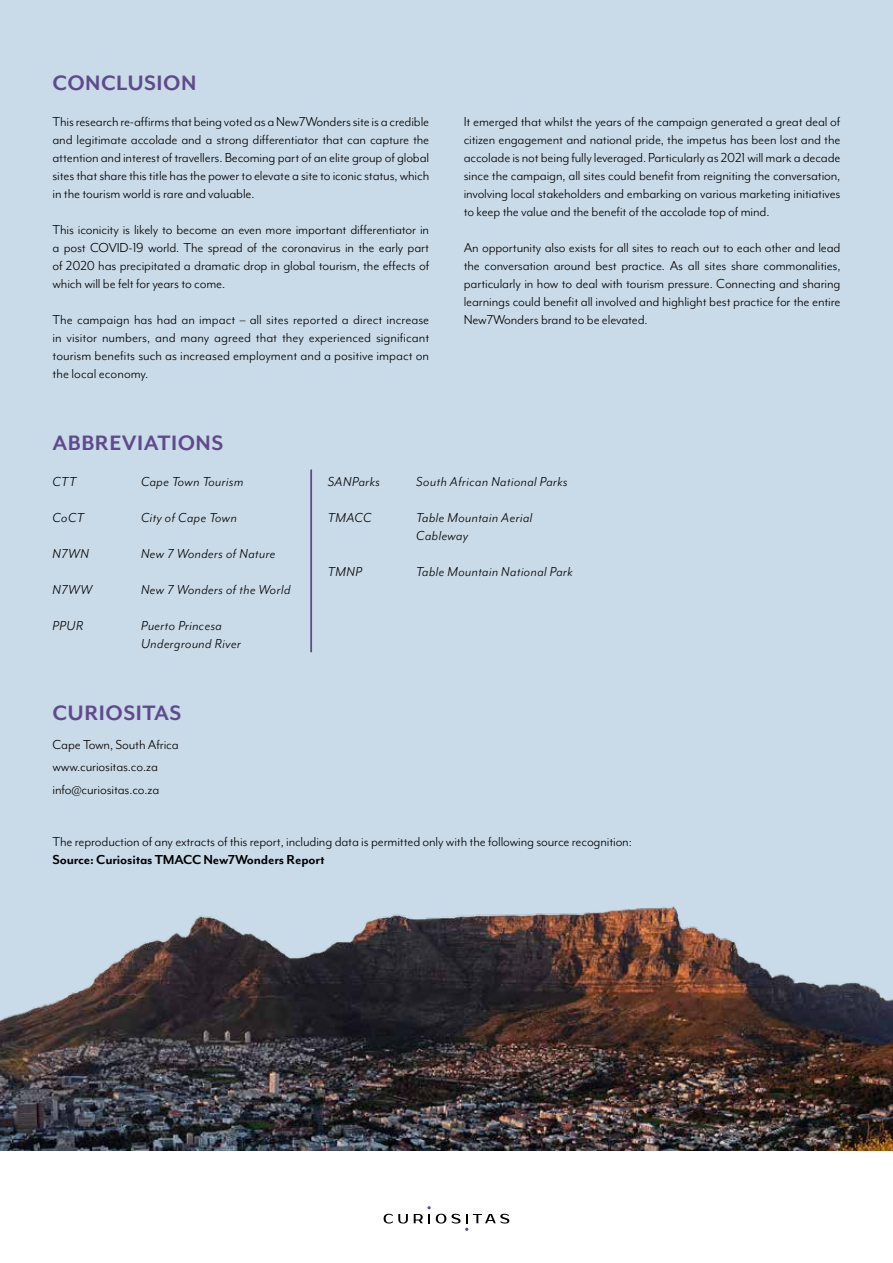
<style>
.page{position:relative;width:893px;height:1263px;background:#fff}
.page>*{position:absolute;margin:0;border:0;box-sizing:border-box;transform-origin:0 0}
.t1{font:700 24px "Mr Eaves Mod OT";letter-spacing:.02em;color:#5f4b8b}
.t2{font:15px/18px "Mr Eaves Mod OT";letter-spacing:-.01em;color:#000;text-align:justify}
.t3{font:italic 15px/18px "Mr Eaves Mod OT";letter-spacing:.03em;color:#000}
.t4{font:700 15px "Mr Eaves Mod OT";letter-spacing:-.01em;color:#000}
</style>
<div class="page">
<svg style="left:384px;top:1206px;width:125px;height:25px"></svg>
<div style="left:0;top:0;width:893px;height:1150px;background:#c9dae8"></div>
<img style="left:0;top:906px;width:893px;height:244px">
<hr style="left:310px;top:470px;width:2px;height:182px;background:#5f4b8b">
<h1 class="t1" style="left:52px;top:70px;width:145px">CONCLUSION</h1>
<p class="t2" style="left:52px;top:113px;width:378px">This research re-affirms that being voted as a New7Wonders site is a credible and legitimate accolade and a strong differentiator that can capture the attention and interest of travellers. Becoming part of an elite group of global sites that share this title has the power to elevate a site to iconic status, which in the tourism world is rare and valuable.</p>
<p class="t2" style="left:52px;top:221px;width:378px">This iconicity is likely to become an even more important differentiator in a post COVID-19 world. The spread of the coronavirus in the early part of 2020 has precipitated a dramatic drop in global tourism, the effects of which will be felt for years to come.</p>
<p class="t2" style="left:52px;top:311px;width:378px">The campaign has had an impact – all sites reported a direct increase in visitor numbers, and many agreed that they experienced significant tourism benefits such as increased employment and a positive impact on the local economy.</p>
<p class="t2" style="left:464px;top:113px;width:378px">It emerged that whilst the years of the campaign generated a great deal of citizen engagement and national pride, the impetus has been lost and the accolade is not being fully leveraged. Particularly as 2021 will mark a decade since the campaign, all sites could benefit from reigniting the conversation, involving local stakeholders and embarking on various marketing initiatives to keep the value and the benefit of the accolade top of mind.</p>
<p class="t2" style="left:464px;top:239px;width:378px">An opportunity also exists for all sites to reach out to each other and lead the conversation around best practice. As all sites share commonalities, particularly in how to deal with tourism pressure. Connecting and sharing learnings could benefit all involved and highlight best practice for the entire New7Wonders brand to be elevated.</p>
<h1 class="t1" style="left:52px;top:430px;width:172px">ABBREVIATIONS</h1>
<p class="t3" style="left:52px;top:473px;width:25px">CTT</p>
<p class="t3" style="left:141px;top:473px;width:104px">Cape Town Tourism</p>
<p class="t3" style="left:52px;top:509px;width:33px">CoCT</p>
<p class="t3" style="left:141px;top:509px;width:97px">City of Cape Town</p>
<p class="t3" style="left:52px;top:545px;width:38px">N7WN</p>
<p class="t3" style="left:141px;top:545px;width:136px">New 7 Wonders of Nature</p>
<p class="t3" style="left:52px;top:581px;width:41px">N7WW</p>
<p class="t3" style="left:141px;top:581px;width:151px">New 7 Wonders of the World</p>
<p class="t3" style="left:52px;top:617px;width:33px">PPUR</p>
<p class="t3" style="left:141px;top:617px;width:101px">Puerto Princesa<br>Underground River</p>
<h1 class="t1" style="left:52px;top:700px;width:131px">CURIOSITAS</h1>
<p class="t2" style="left:52px;top:733px;width:128px;line-height:22.5px;text-align:left">Cape Town, South Africa www.curiositas.co.za info@curiositas.co.za</p>
<p class="t3" style="left:328px;top:473px;width:54px">SANParks</p>
<p class="t3" style="left:416px;top:473px;width:153px">South African National Parks</p>
<p class="t3" style="left:328px;top:509px;width:45px">TMACC</p>
<p class="t3" style="left:416px;top:509px;width:118px">Table Mountain Aerial<br>Cableway</p>
<p class="t3" style="left:328px;top:563px;width:36px">TMNP</p>
<p class="t3" style="left:416px;top:563px;width:158px">Table Mountain National Park</p>
<p class="t2" style="left:52px;top:833px;width:581px">The reproduction of any extracts of this report, including data is permitted only with the following source recognition:</p>
<p class="t4" style="left:52px;top:851px;width:274px">Source: Curiositas TMACC New7Wonders Report</p>
</div>
